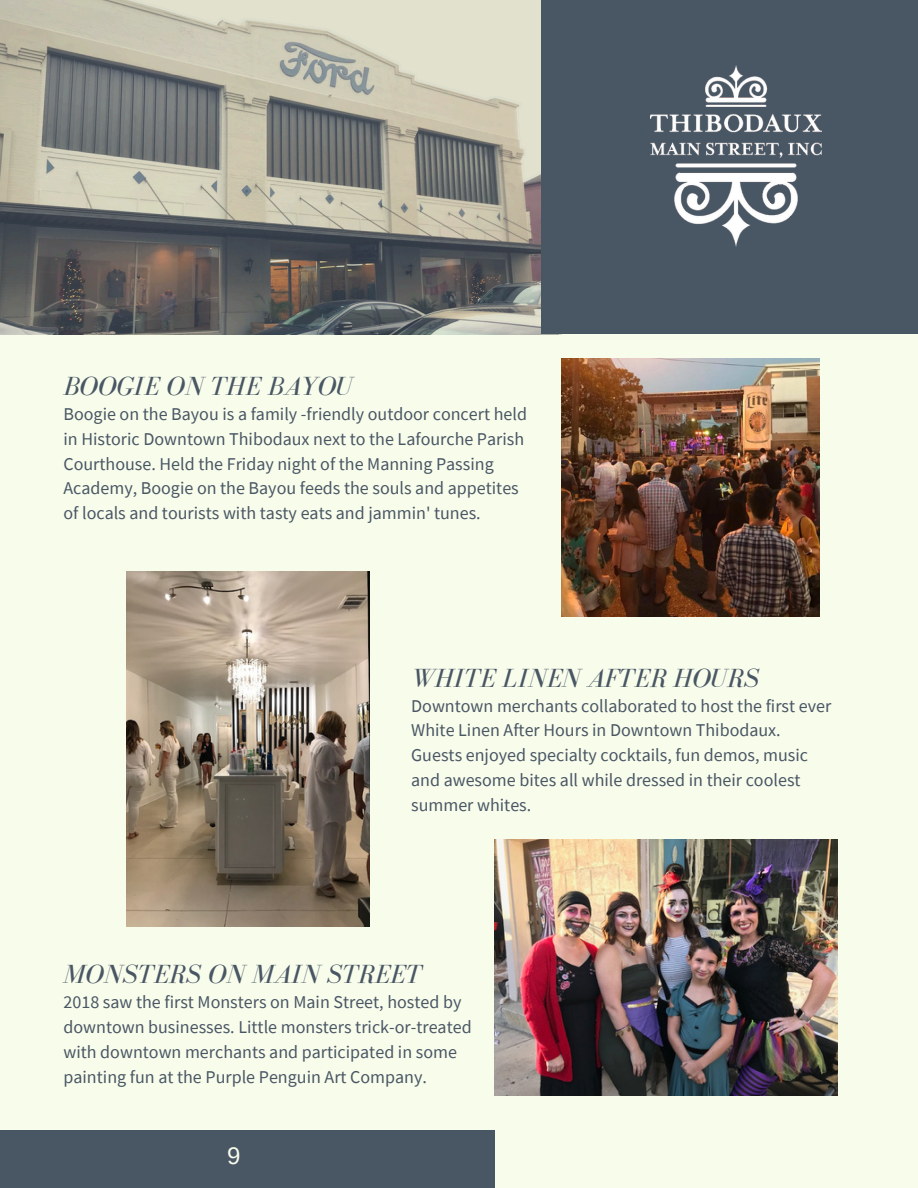
<style>
.page{position:relative;width:918px;height:1188px;background:#f8fceb}
.page>*{position:absolute;margin:0;border:0;box-sizing:border-box;transform-origin:0 0}
.t1{font:italic 27px "Bodoni FLF";color:#495664}
.t2{font:24px "Arimo";color:#f8fceb}
.t3{font:18px/24.8px "Source Sans Pro";color:#495664}
</style>
<div class="page">
<img style="left:0;top:0;width:541px;height:334px">
<div style="left:541px;top:0;width:377px;height:334px;background:#495664"></div>
<div style="left:0;top:1130px;width:494px;height:58px;background:#495664"></div>
<img style="left:651px;top:66px;width:171px;height:181px">
<img style="left:126px;top:571px;width:243px;height:356px">
<img style="left:495px;top:839px;width:343px;height:257px">
<img style="left:562px;top:358px;width:257px;height:259px">
<p class="t1" style="left:64px;top:372px;width:291px">BOOGIE ON THE BAYOU</p>
<h1 class="t3" style="left:64px;top:401px;width:465px">Boogie on the Bayou is a family -friendly outdoor concert held in Historic Downtown Thibodaux next to the Lafourche Parish Courthouse. Held the Friday night of the Manning Passing Academy, Boogie on the Bayou feeds the souls and appetites of locals and tourists with tasty eats and jammin' tunes.</h1>
<p class="t1" style="left:411px;top:663px;width:349px">WHITE LINEN AFTER HOURS</p>
<p class="t3" style="left:411px;top:693px;width:422px">Downtown merchants collaborated to host the first ever White Linen After Hours in Downtown Thibodaux.<br>Guests enjoyed specialty cocktails, fun demos, music and awesome bites all while dressed in their coolest summer whites.</p>
<h1 class="t1" style="left:64px;top:960px;width:360px">MONSTERS ON MAIN STREET</h1>
<p class="t3" style="left:64px;top:990px;width:410px">2018 saw the first Monsters on Main Street, hosted by downtown businesses. Little monsters trick-or-treated with downtown merchants and participated in some painting fun at the Purple Penguin Art Company.</p>
<p class="t2" style="left:227px;top:1142px;width:15px">9</p>
</div>
